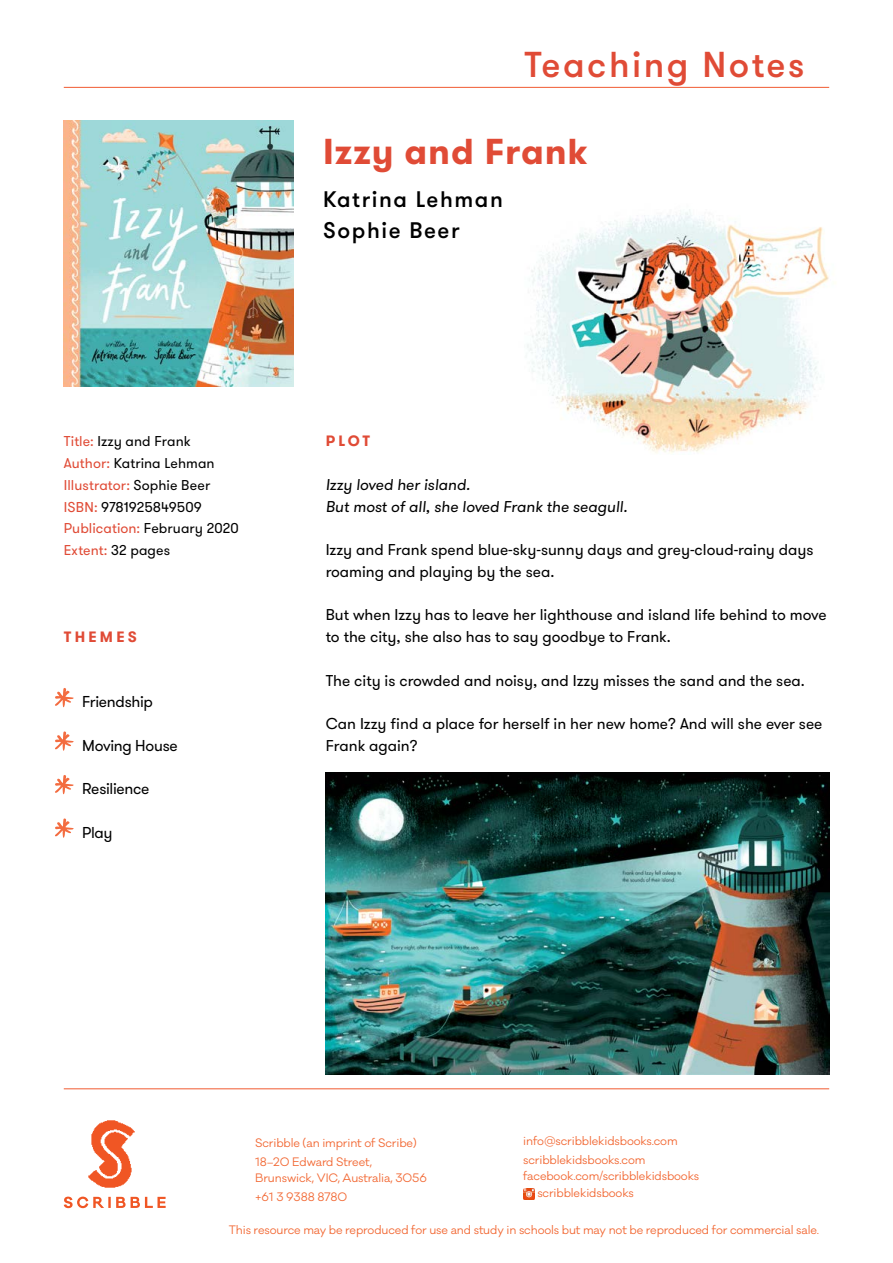
<style>
.page{position:relative;width:893px;height:1263px;background:#fff}
.page>*{position:absolute;margin:0;border:0;box-sizing:border-box;transform-origin:0 0}
.t1{font:500 36px "GT Walsheim";letter-spacing:.07em;color:#e04b36}
.t2{font:700 36px "GT Walsheim";letter-spacing:.025em;color:#e04b36}
.t3{font:500 22.5px/31.5px "GT Walsheim";letter-spacing:.07em;color:#000}
.t4{font:15.75px "GT Walsheim";letter-spacing:-.02em;color:#000}
.t5{font:15.6px/21.8px "GT Walsheim";color:#000}
.t6{font:italic 15.6px/21.8px "GT Walsheim";color:#000}
.t7{font:700 15px "GT Walsheim";letter-spacing:.215em;color:#e04b36}
.t8{font:14.25px/21.8px "GT Walsheim";letter-spacing:.005em;color:#000}
.t9{font:11.25px/18.6px "Galano Classic";letter-spacing:-.01em;color:#f26833}
.s1{color:#e04b36}
</style>
<div class="page">
<hr style="left:64px;top:1088px;width:765px;height:1px;background:#f15a31">
<hr style="left:64px;top:87px;width:765px;height:1px;background:#f15a31">
<svg style="left:523px;top:1188px;width:12px;height:12px"></svg>
<img style="left:88px;top:1120px;width:47px;height:67px">
<svg style="left:64px;top:1196px;width:102px;height:12px"></svg>
<svg style="left:55px;top:688px;width:19px;height:19px"></svg>
<svg style="left:55px;top:731px;width:19px;height:20px"></svg>
<svg style="left:55px;top:775px;width:19px;height:19px"></svg>
<svg style="left:55px;top:818px;width:19px;height:20px"></svg>
<img style="left:64px;top:120px;width:229px;height:267px">
<img style="left:527px;top:209px;width:302px;height:244px">
<img style="left:326px;top:773px;width:503px;height:301px">
<h1 class="t1" style="left:524px;top:41px;width:282px">Teaching Notes</h1>
<p class="t8" style="left:64px;top:431px;width:176px"><span class="s1">Title:</span> Izzy and Frank<br><span class="s1">Author:</span> Katrina Lehman<br><span class="s1">Illustrator:</span> Sophie Beer<br><span class="s1">ISBN:</span> 9781925849509<br><span class="s1">Publication:</span> February 2020<br><span class="s1">Extent:</span> 32 pages</p>
<p class="t7" style="left:64px;top:627px;width:75px">THEMES</p>
<p class="t4" style="left:82px;top:692px;width:72px">Friendship</p>
<p class="t4" style="left:82px;top:735px;width:97px">Moving House</p>
<p class="t4" style="left:82px;top:779px;width:69px">Resilience</p>
<p class="t4" style="left:82px;top:822px;width:32px">Play</p>
<h1 class="t2" style="left:323px;top:127px;width:266px">Izzy and Frank</h1>
<h2 class="t3" style="left:323px;top:184px;width:181px">Katrina Lehman<br>Sophie Beer</h2>
<p class="t7" style="left:326px;top:431px;width:46px">PLOT</p>
<p class="t6" style="left:326px;top:474px;width:303px">Izzy loved her island.<br>But most of all, she loved Frank the seagull.</p>
<p class="t5" style="left:326px;top:539px;width:489px">Izzy and Frank spend blue-sky-sunny days and grey-cloud-rainy days roaming and playing by the sea.</p>
<p class="t5" style="left:326px;top:604px;width:502px">But when Izzy has to leave her lighthouse and island life behind to move to the city, she also has to say goodbye to Frank.</p>
<p class="t5" style="left:326px;top:670px;width:481px">The city is crowded and noisy, and Izzy misses the sand and the sea.</p>
<p class="t5" style="left:326px;top:713px;width:498px">Can Izzy find a place for herself in her new home? And will she ever see<br>Frank again?</p>
<p class="t9" style="left:255px;top:1134px;width:163px">Scribble (an imprint of Scribe)<br>18–20 Edward Street,</p>
<p class="t9" style="left:255px;top:1169px;width:173px">Brunswick, VIC, Australia, 3056 +61 3 9388 8780</p>
<p class="t9" style="left:523px;top:1132px;width:156px">info@scribblekidsbooks.com scribblekidsbooks.com</p>
<p class="t9" style="left:537px;top:1168px;width:163px;line-height:16.5px;text-indent:-14px">facebook.com/scribblekidsbooks scribblekidsbooks</p>
<p class="t9" style="left:229px;top:1221px;width:592px">This resource may be reproduced for use and study in schools but may not be reproduced for commercial sale.</p>
</div>
